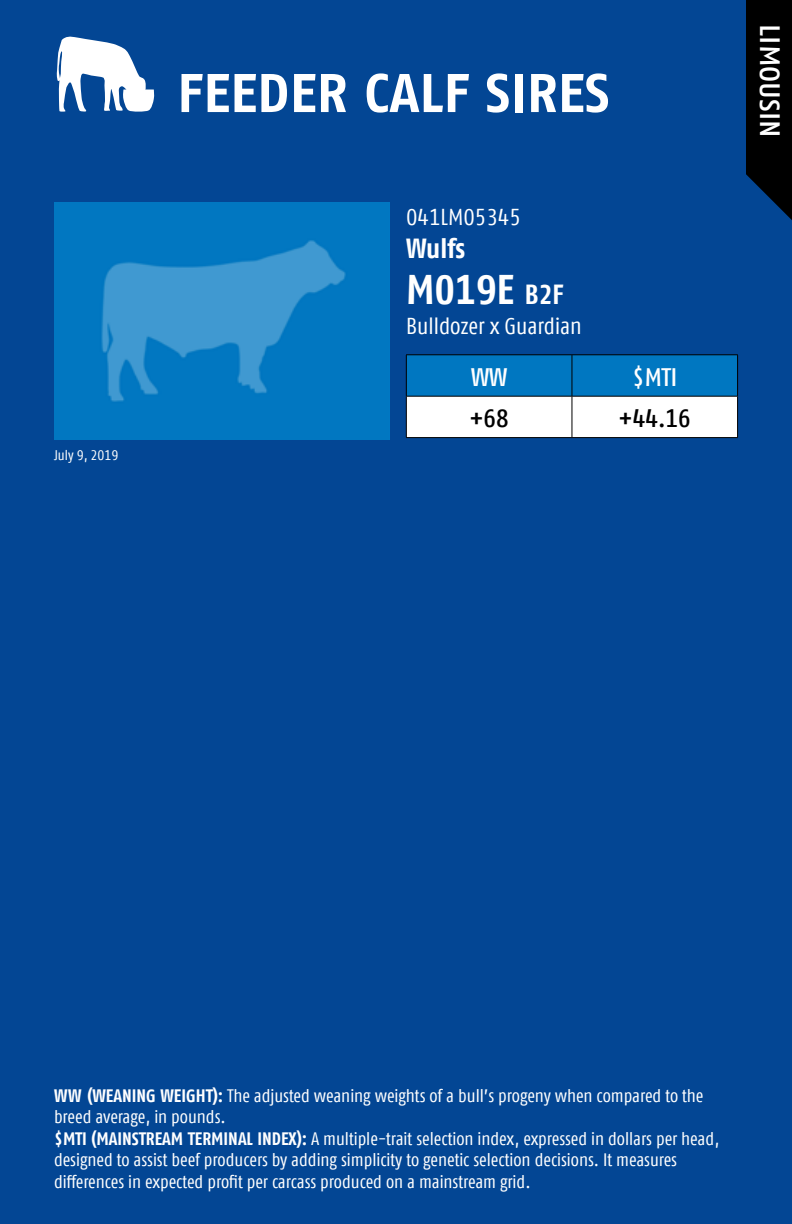
<style>
.page{position:relative;width:792px;height:1224px;background:#034694}
.page>*{position:absolute;margin:0;border:0;box-sizing:border-box;transform-origin:0 0}
.t1{font:700 54.4px "Fago Offc";color:#fff}
.t2{font:700 condensed 41.4px "Fago Offc";color:#fff}
.t3{font:500 28px "Fago Offc";color:#fff}
.t4{font:700 condensed 27.6px "Fago Offc";letter-spacing:-.005em;color:#fff}
.t5{font:500 condensed 25.4px "Fago Offc";color:#000}
.t6{font:500 condensed 25.4px "Fago Offc";color:#fff}
.t7{font:condensed 23px "Fago Offc";color:#fff}
.t8{font:condensed 18px/21.6px "Fago Offc";color:#fff}
.t9{font:condensed 14px "Fago Offc";color:#fff}
.s1{font-size:27.6px}
.s2{font-weight:700}
</style>
<div class="page">
<svg style="left:407px;top:355px;width:330px;height:82px;background:#7db8dd"></svg>
<hr style="left:406px;top:354px;width:166px;height:1px;background:#000">
<hr style="left:406px;top:355px;width:1px;height:41px;background:#000">
<hr style="left:572px;top:354px;width:166px;height:1px;background:#000">
<hr style="left:572px;top:355px;width:1px;height:41px;background:#000">
<hr style="left:737px;top:355px;width:1px;height:41px;background:#000">
<hr style="left:406px;top:396px;width:166px;height:1px;background:#000">
<hr style="left:406px;top:396px;width:1px;height:41px;background:#000">
<hr style="left:572px;top:396px;width:166px;height:1px;background:#000">
<hr style="left:572px;top:396px;width:1px;height:41px;background:#000">
<hr style="left:737px;top:396px;width:1px;height:41px;background:#000">
<hr style="left:406px;top:437px;width:166px;height:1px;background:#000">
<hr style="left:572px;top:437px;width:166px;height:1px;background:#000">
<div style="left:747px;top:0;width:45px;height:220px;background:#000"></div>
<svg style="left:746px;top:171px;width:46px;height:49px"></svg>
<img style="left:54px;top:203px;width:335px;height:237px">
<svg style="left:57px;top:36px;width:98px;height:76px"></svg>
<p class="t9" style="left:54px;top:447px;width:66px">July 9, 2019</p>
<h1 class="t1" style="left:177px;top:61px;width:434px">FEEDER CALF SIRES</h1>
<p class="t7" style="left:406px;top:204px;width:116px">041LM05345</p>
<h3 class="t4" style="left:406px;top:232px;width:61px">Wulfs</h3>
<h2 class="t2" style="left:406px;top:265px;width:159px">M019E <span class="s1">B2F</span></h2>
<p class="t7" style="left:406px;top:313px;width:177px">Bulldozer x Guardian</p>
<h3 class="t6" style="left:471px;top:362px;width:38px">WW</h3>
<h3 class="t6" style="left:632px;top:362px;width:47px">$MTI</h3>
<h3 class="t5" style="left:469px;top:403px;width:41px">+68</h3>
<h3 class="t5" style="left:619px;top:403px;width:74px">+44.16</h3>
<h3 class="t3" style="left:786px;top:24px;width:115px;rotate:90deg">LIMOUSIN</h3>
<p class="t8" style="left:54px;top:1085px;width:667px"><span class="s2">WW (WEANING WEIGHT):</span> The adjusted weaning weights of a bull’s progeny when compared to the breed average, in pounds.<br><span class="s2">$MTI (MAINSTREAM TERMINAL INDEX):</span> A multiple-trait selection index, expressed in dollars per head, designed to assist beef producers by adding simplicity to genetic selection decisions. It measures differences in expected profit per carcass produced on a mainstream grid.</p>
</div>
